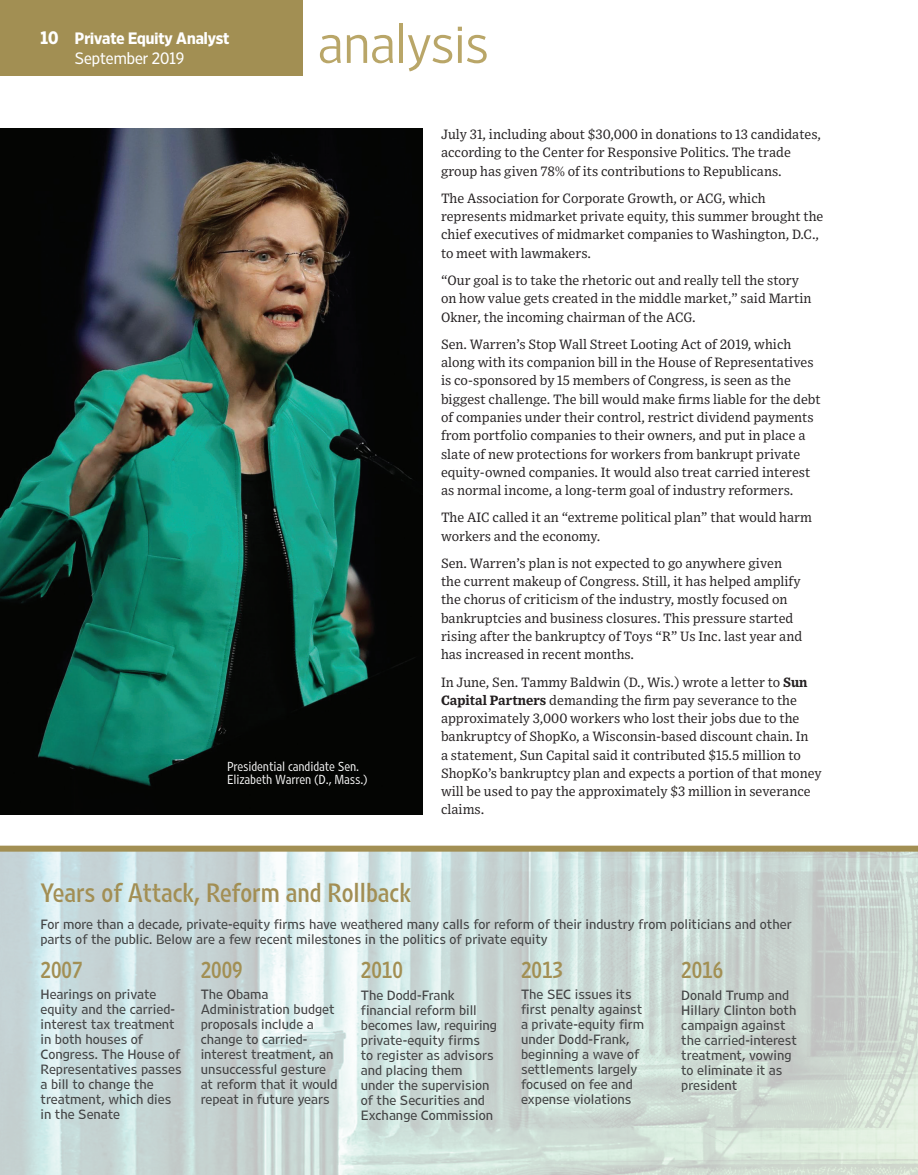
<style>
.page{position:relative;width:918px;height:1175px;background:#fff}
.page>*{position:absolute;margin:0;border:0;box-sizing:border-box;transform-origin:0 0}
.t1{font:300 54px "DJ5 Retina Nr";color:#b9a668}
.t2{font:24px "DJ5 Retina Ag Reg Semi";color:#a28e53}
.t3{font:21px "DJ5 Retina Ag Reg Semi";color:#a28f53}
.t4{font:700 18px "DJ5 Retina Nr";color:#fff}
.t5{font:700 16.5px/19.8px "DJ5 Retina Nr";color:#fff}
.t6{font:13.5px/18.3px "Exchange";color:#231f20}
.t7{font:12.75px/15px "Retina MP Book";color:#3e3e3f}
.t8{font:500 12px/13.5px "DJ5 Retina Ag Reg";letter-spacing:-.01em;color:#fff}
.s1{font-size:18px}
.s2{font-weight:500}
.s3{font-weight:700}
</style>
<div class="page">
<div style="left:0;top:0;width:302px;height:75px;background:#a28f53"></div>
<img style="left:0;top:851px;width:918px;height:323px">
<div style="left:0;top:845px;width:918px;height:6px;background:#a28f53"></div>
<img style="left:0;top:128px;width:423px;height:686px">
<p class="t5" style="left:75px;top:22px;width:156px;text-indent:-34px"><span class="s1">10</span> Private Equity Analyst<br><span class="s2">September 2019</span></p>
<h1 class="t1" style="left:318px;top:6px;width:44px">tk</h1>
<h3 class="t4" style="left:40px;top:27px;width:20px">10</h3>
<h1 class="t1" style="left:318px;top:13px;width:172px">analysis</h1>
<p class="t8" style="left:227px;top:759px;width:142px">Presidential candidate Sen.<br>Elizabeth Warren (D., Mass.)</p>
<p class="t6" style="left:441px;top:124px;width:382px">July 31, including about $30,000 in donations to 13 candidates, according to the Center for Responsive Politics. The trade group has given 78% of its contributions to Republicans.</p>
<p class="t6" style="left:441px;top:188px;width:384px">The Association for Corporate Growth, or ACG, which represents midmarket private equity, this summer brought the chief executives of midmarket companies to Washington, D.C., to meet with lawmakers.</p>
<p class="t6" style="left:441px;top:270px;width:372px">“Our goal is to take the rhetoric out and really tell the story on how value gets created in the middle market,” said Martin<br>Okner, the incoming chairman of the ACG.</p>
<p class="t6" style="left:441px;top:334px;width:381px">Sen. Warren’s Stop Wall Street Looting Act of 2019, which along with its companion bill in the House of Representatives is co-sponsored by 15 members of Congress, is seen as the biggest challenge. The bill would make firms liable for the debt of companies under their control, restrict dividend payments from portfolio companies to their owners, and put in place a slate of new protections for workers from bankrupt private equity-owned companies. It would also treat carried interest as normal income, a long-term goal of industry reformers.</p>
<p class="t6" style="left:441px;top:508px;width:373px">The AIC called it an “extreme political plan” that would harm workers and the economy.</p>
<p class="t6" style="left:441px;top:553px;width:363px">Sen. Warren’s plan is not expected to go anywhere given the current makeup of Congress. Still, it has helped amplify the chorus of criticism of the industry, mostly focused on bankruptcies and business closures. This pressure started rising after the bankruptcy of Toys “R” Us Inc. last year and has increased in recent months.</p>
<p class="t6" style="left:441px;top:672px;width:382px">In June, Sen. Tammy Baldwin (D., Wis.) wrote a letter to <span class="s3">Sun Capital Partners</span> demanding the firm pay severance to the approximately 3,000 workers who lost their jobs due to the bankruptcy of ShopKo, a Wisconsin-based discount chain. In<br>a statement, Sun Capital said it contributed $15.5 million to ShopKo’s bankruptcy plan and expects a portion of that money will be used to pay the approximately $3 million in severance claims.</p>
<h2 class="t2" style="left:40px;top:878px;width:372px">Years of Attack, Reform and Rollback</h2>
<p class="t7" style="left:40px;top:916px;width:753px">For more than a decade, private-equity firms have weathered many calls for reform of their industry from politicians and other parts of the public. Below are a few recent milestones in the politics of private equity</p>
<h3 class="t3" style="left:40px;top:956px;width:43px">2007</h3>
<p class="t7" style="left:40px;top:986px;width:143px">Hearings on private equity and the carried&shy;interest tax treatment in both houses of<br>Congress. The House of<br>Representatives passes a bill to change the treatment, which dies in the Senate</p>
<h3 class="t3" style="left:681px;top:956px;width:43px">2016</h3>
<p class="t7" style="left:681px;top:987px;width:117px">Donald Trump and<br>Hillary Clinton both campaign against the carried-interest treatment, vowing to eliminate it as president</p>
<h3 class="t3" style="left:201px;top:956px;width:43px">2009</h3>
<p class="t7" style="left:201px;top:986px;width:138px">The Obama<br>Administration budget proposals include a change to carried&shy;interest treatment, an unsuccessful gesture at reform that it would repeat in future years</p>
<h3 class="t3" style="left:361px;top:956px;width:43px">2010</h3>
<p class="t7" style="left:361px;top:987px;width:138px">The Dodd-Frank financial reform bill becomes law, requiring private-equity firms<br>to register as advisors and placing them under the supervision of the Securities and<br>Exchange Commission</p>
<h3 class="t3" style="left:521px;top:956px;width:43px">2013</h3>
<p class="t7" style="left:521px;top:986px;width:125px">The SEC issues its first penalty against a private-equity firm under Dodd-Frank, beginning a wave of settlements largely focused on fee and expense violations</p>
</div>
